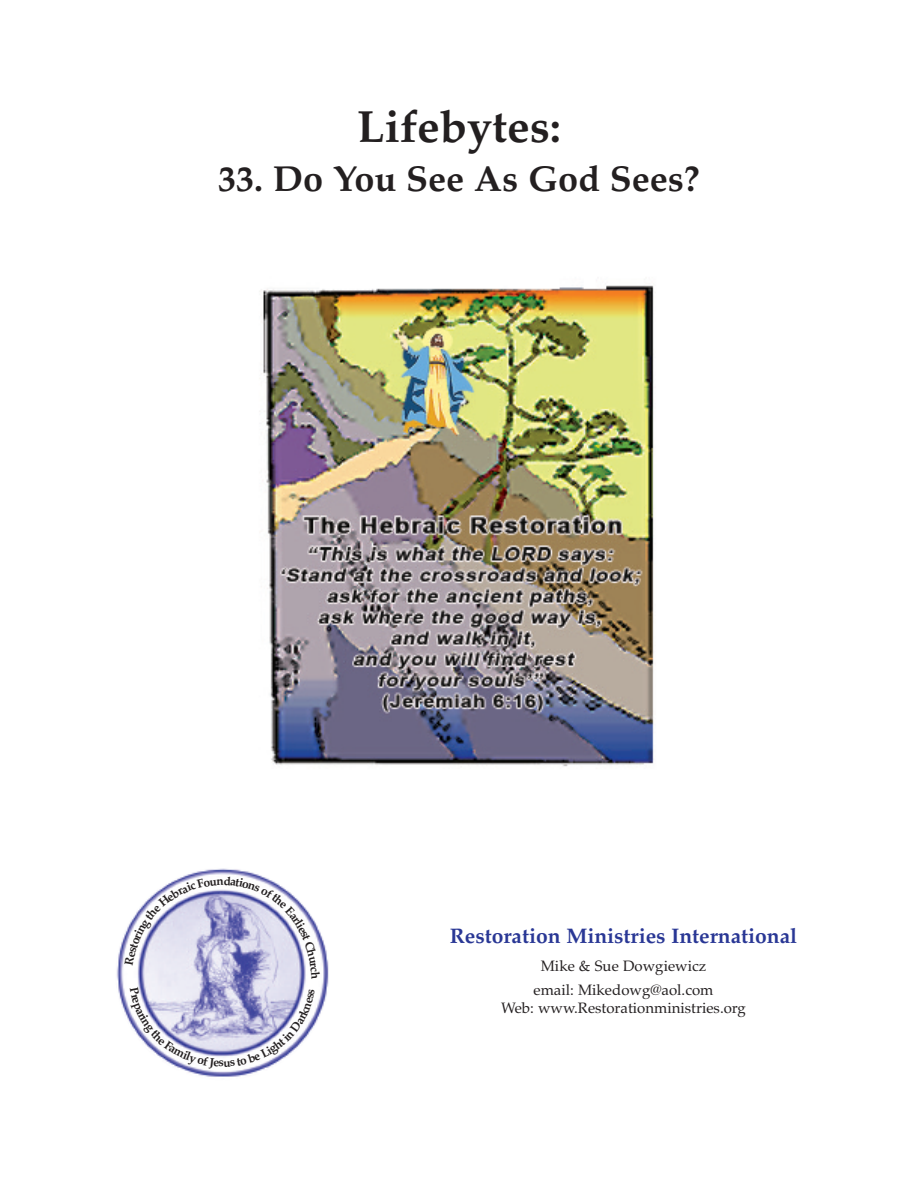
<style>
.page{position:relative;width:918px;height:1188px;background:#fff}
.page>*{position:absolute;margin:0;border:0;box-sizing:border-box;transform-origin:0 0}
.t1{font:700 45px "Palatino";color:#231f20}
.t2{font:700 36px "Palatino";color:#231f20}
.t3{font:700 21px "Palatino";color:#293795}
.t4{font:15px/24.3px "Palatino";color:#231f20;text-align:center}
</style>
<div class="page">
<img style="left:263px;top:285px;width:391px;height:482px">
<img style="left:115px;top:868px;width:215px;height:212px;border-radius:50%">
<svg style="left:130px;top:987px;width:185px;height:82px"></svg>
<svg style="left:125px;top:876px;width:195px;height:103px"></svg>
<h1 class="t1" style="left:357px;top:101px;width:205px">Lifebytes:</h1>
<h2 class="t2" style="left:218px;top:157px;width:483px">33. Do You See As God Sees?</h2>
<h3 class="t3" style="left:450px;top:923px;width:349px">Restoration Ministries International</h3>
<p class="t4" style="left:534px;top:953px;width:181px">Mike &amp; Sue Dowgiewicz email: Mikedowg@aol.com</p>
<p class="t4" style="left:501px;top:996px;width:246px">Web: www.Restorationministries.org</p>
</div>
